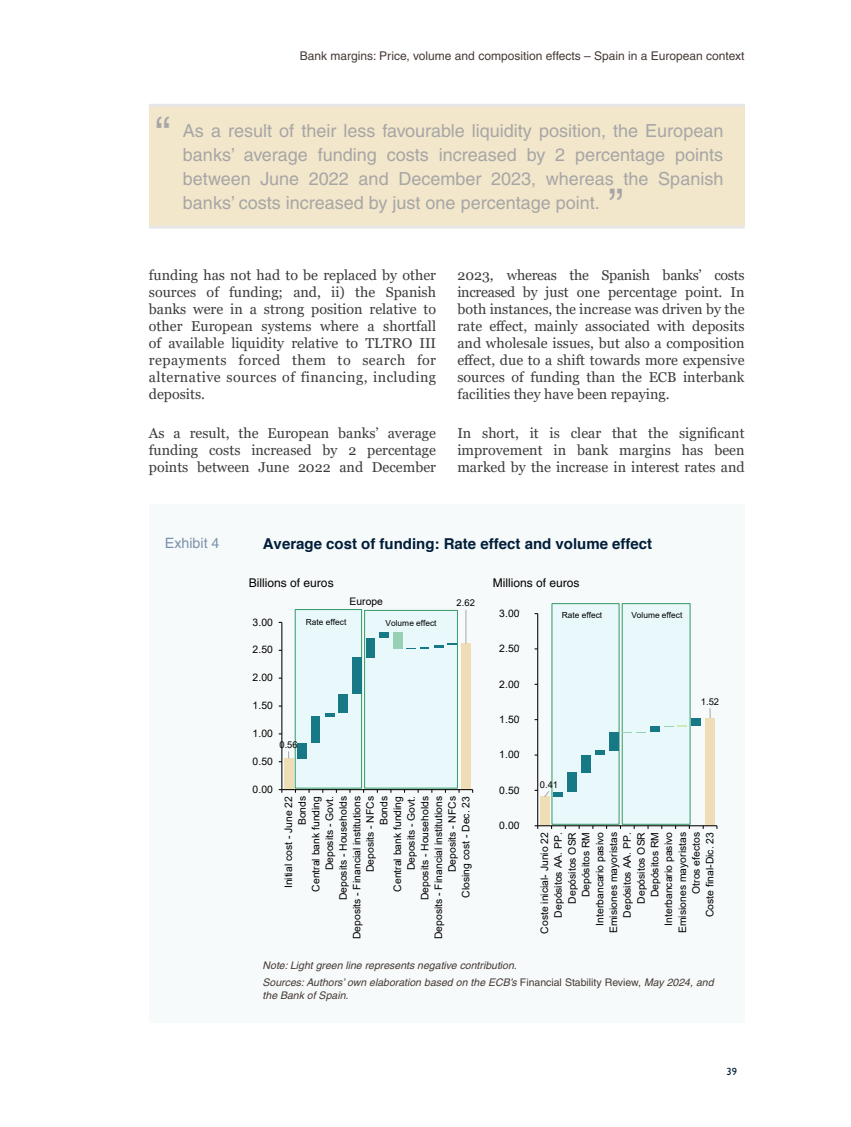
<style>
.page{position:relative;width:851px;height:1127px;background:#fff}
.page>*{position:absolute;margin:0;border:0;box-sizing:border-box;transform-origin:0 0}
.t1{font:45px "Helvetica";color:#a6a6a6}
.t2{font:18px/24px "Helvetica";color:#a6a6a6;text-align:justify}
.t3{font:700 15px "Helvetica";color:#001d39}
.t4{font:14.25px/17.1px "Georgia";color:#3c3c3b;text-align:justify}
.t5{font:14.25px "Helvetica";color:#7c91ac}
.t6{font:12px "Helvetica";color:#453a36}
.t7{font:12px "Helvetica";color:#000}
.t8{font:italic 10.5px/16.8px "Helvetica";color:#453a36}
.t9{font:500 10.5px "Gill Sans MT Std";color:#001d39}
.t10{font:10.35px/13.6px "Arial";color:#000;text-align:right}
.t11{font:9.3px "Arial";letter-spacing:.005em;color:#000}
.t12{font:8.4px "Arial";letter-spacing:.005em;color:#000}
.s1{font-style:normal}
</style>
<div class="page">
<div style="left:149px;top:104px;width:595px;height:122px;background:#f3e7cb"></div>
<hr style="left:149px;top:104px;width:595px;height:3px;background:#e6e6e6">
<hr style="left:149px;top:226px;width:595px;height:3px;background:#e6e6e6">
<div style="left:149px;top:504px;width:595px;height:518px;background:#f7fafa"></div>
<div style="left:295px;top:609px;width:66px;height:179px;background:#e9f9fb"></div>
<div style="left:295px;top:609px;width:67px;height:179px;border:1px solid #396"></div>
<div style="left:364px;top:610px;width:94px;height:178px;background:#e9f9fb;border:1px solid #396"></div>
<div style="left:284px;top:758px;width:9px;height:31px;background:#eeddb5"></div>
<div style="left:461px;top:643px;width:9px;height:146px;background:#eeddb5"></div>
<div style="left:298px;top:743px;width:9px;height:15px;background:#187986"></div>
<div style="left:311px;top:716px;width:9px;height:27px;background:#187986"></div>
<svg style="left:325px;top:713px;width:9px;height:3px"></svg>
<div style="left:338px;top:694px;width:10px;height:19px;background:#187986"></div>
<div style="left:352px;top:658px;width:9px;height:36px;background:#187986"></div>
<div style="left:366px;top:638px;width:9px;height:20px;background:#187986"></div>
<div style="left:379px;top:632px;width:9px;height:6px;background:#187986"></div>
<div style="left:393px;top:632px;width:9px;height:17px;background:#97d1b5"></div>
<svg style="left:406px;top:643px;width:50px;height:6px"></svg>
<hr style="left:281px;top:622px;width:1px;height:167px;background:#000">
<hr style="left:282px;top:789px;width:190px;height:1px;background:#000">
<hr style="left:465px;top:610px;width:1px;height:33px;background:#a6a6a6">
<div style="left:621px;top:603px;width:69px;height:222px;background:#e9f9fb;border:1px solid #396"></div>
<div style="left:551px;top:603px;width:68px;height:222px;background:#e9f9fb"></div>
<div style="left:540px;top:797px;width:9px;height:29px;background:#eeddb5"></div>
<div style="left:553px;top:792px;width:10px;height:5px;background:#187986"></div>
<div style="left:567px;top:772px;width:9px;height:20px;background:#187986"></div>
<div style="left:581px;top:755px;width:9px;height:17px;background:#187986"></div>
<div style="left:595px;top:750px;width:9px;height:5px;background:#187986"></div>
<div style="left:609px;top:732px;width:9px;height:18px;background:#187986"></div>
<svg style="left:622px;top:732px;width:23px;height:1px"></svg>
<div style="left:650px;top:726px;width:9px;height:6px;background:#187986"></div>
<svg style="left:664px;top:726px;width:23px;height:1px"></svg>
<div style="left:691px;top:718px;width:9px;height:8px;background:#187986"></div>
<div style="left:705px;top:718px;width:9px;height:108px;background:#eeddb5"></div>
<hr style="left:537px;top:614px;width:1px;height:212px;background:#000">
<hr style="left:537px;top:825px;width:179px;height:1px;background:#000">
<svg style="left:543px;top:791px;width:7px;height:7px"></svg>
<p class="t6" style="left:300px;top:49px;width:446px">Bank margins: Price, volume and composition effects – Spain in a European context</p>
<h1 class="t1" style="left:155px;top:107px;width:16px">“</h1>
<p class="t2" style="left:183px;top:118px;width:542px">As a result of their less favourable liquidity position, the European banks’ average funding costs increased by 2 percentage points between June 2022 and December 2023, whereas the Spanish banks’ costs increased by just one percentage point.</p>
<h1 class="t1" style="left:608px;top:179px;width:16px">”</h1>
<p class="t4" style="left:149px;top:267px;width:289px">funding has not had to be replaced by other sources of funding; and, ii) the Spanish banks were in a strong position relative to other European systems where a shortfall of available liquidity relative to TLTRO III repayments forced them to search for alternative sources of financing, including deposits.</p>
<p class="t4" style="left:149px;top:425px;width:288px">As a result, the European banks’ average funding costs increased by 2 percentage points between June 2022 and December</p>
<p class="t4" style="left:457px;top:267px;width:289px">2023, whereas the Spanish banks’ costs increased by just one percentage point. In both instances, the increase was driven by the rate effect, mainly associated with deposits and wholesale issues, but also a composition effect, due to a shift towards more expensive sources of funding than the ECB interbank facilities they have been repaying.</p>
<p class="t4" style="left:457px;top:425px;width:289px">In short, it is clear that the significant improvement in bank margins has been marked by the increase in interest rates and</p>
<p class="t5" style="left:165px;top:535px;width:56px">Exhibit 4</p>
<p class="t3" style="left:263px;top:534px;width:391px">Average cost of funding: Rate effect and volume effect</p>
<p class="t7" style="left:249px;top:576px;width:86px">Billions of euros</p>
<p class="t7" style="left:492px;top:576px;width:88px">Millions of euros</p>
<p class="t10" style="left:252px;top:615px;width:22px">3.00</p>
<p class="t10" style="left:252px;top:643px;width:22px">2.50</p>
<p class="t10" style="left:252px;top:671px;width:22px">2.00</p>
<p class="t10" style="left:252px;top:699px;width:22px">1.50</p>
<p class="t10" style="left:252px;top:726px;width:22px">1.00</p>
<p class="t11" style="left:279px;top:738px;width:20px">0.56</p>
<p class="t10" style="left:252px;top:754px;width:22px">0.50</p>
<p class="t10" style="left:252px;top:782px;width:22px">0.00</p>
<p class="t10" style="left:349px;top:594px;width:35px">Europe</p>
<p class="t12" style="left:306px;top:616px;width:42px">Rate effect</p>
<p class="t12" style="left:385px;top:617px;width:53px">Volume effect</p>
<p class="t11" style="left:456px;top:596px;width:20px">2.62</p>
<p class="t10" style="left:281px;top:939px;width:145px;rotate:-90deg">Initial cost - June 22<br>Bonds<br>Central bank funding<br>Deposits - Govt.<br>Deposits - Households<br>Deposits - Financial institutions<br>Deposits - NFCs<br>Bonds<br>Central bank funding<br>Deposits - Govt.<br>Deposits - Households<br>Deposits - Financial institutions<br>Deposits - NFCs<br>Closing cost - Dec. 23</p>
<p class="t10" style="left:499px;top:606px;width:31px">3.00%</p>
<p class="t10" style="left:499px;top:642px;width:31px">2.50%</p>
<p class="t10" style="left:499px;top:677px;width:31px">2.00%</p>
<p class="t10" style="left:499px;top:712px;width:31px">1.50%</p>
<p class="t10" style="left:499px;top:748px;width:31px">1.00%</p>
<p class="t10" style="left:499px;top:783px;width:31px">0.50%</p>
<p class="t10" style="left:499px;top:818px;width:31px">0.00%</p>
<p class="t12" style="left:562px;top:609px;width:42px">Rate effect</p>
<p class="t12" style="left:631px;top:609px;width:53px">Volume effect</p>
<p class="t11" style="left:539px;top:778px;width:20px">0.41</p>
<p class="t11" style="left:700px;top:695px;width:20px">1.52</p>
<p class="t10" style="left:537px;top:934px;width:103px;rotate:-90deg">Coste inicial- Junio 22<br>Depósitos AA. PP.<br>Depósitos OSR<br>Depósitos RM<br>Interbancario pasivo<br>Emisiones mayoristas<br>Depósitos AA. PP.<br>Depósitos OSR<br>Depósitos RM<br>Interbancario pasivo<br>Emisiones mayoristas<br>Otros efectos<br>Coste final-Dic. 23</p>
<p class="t8" style="left:262px;top:957px;width:452px">Note: Light green line represents negative contribution.<br>Sources: Authors’ own elaboration based on the ECB’s <span class="s1">Financial Stability Review,</span> May 2024, and</p>
<p class="t8" style="left:262px;top:986px;width:87px">the Bank of Spain.</p>
<p class="t9" style="left:726px;top:1065px;width:12px">39</p>
</div>
